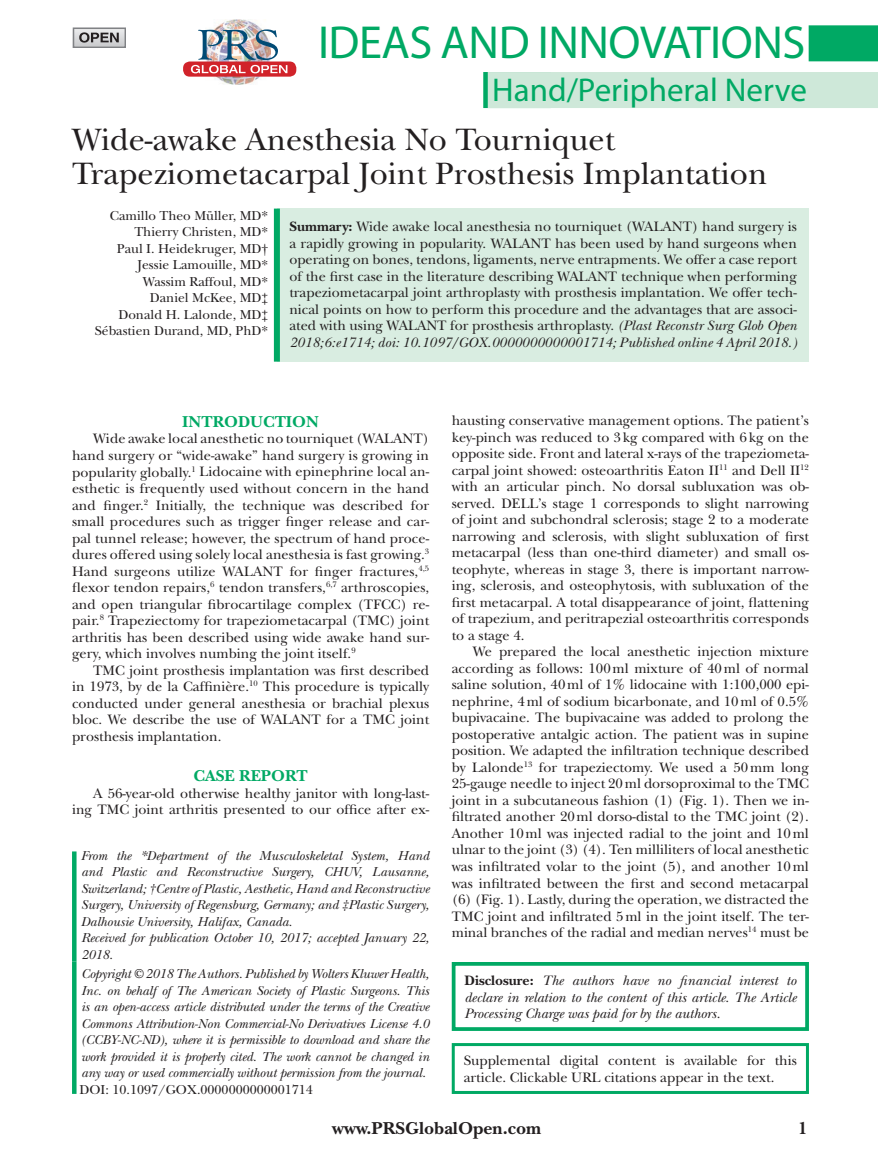
<style>
.page{position:relative;width:878px;height:1175px;background:#fff}
.page>*{position:absolute;margin:0;border:0;box-sizing:border-box;transform-origin:0 0}
.t1{font:46.5px "Myriad Pro";letter-spacing:-.01em;color:#00a964}
.t2{font:33px "Myriad Pro";color:#00a964}
.t3{font:32.25px/34.5px "New Baskerville";color:#231f20}
.t4{font:700 18px "New Baskerville";color:#231f20}
.t5{font:700 16.5px "New Baskerville";color:#00a964}
.t6{font:14.25px/16.5px "New Baskerville";color:#231f20;text-align:justify}
.t7{font:italic 14.25px/16.5px "New Baskerville";color:#231f20;text-align:justify}
.t8{font:italic 13.5px/16.5px "New Baskerville";color:#231f20}
.t9{font:13.5px/16.5px "New Baskerville";color:#231f20;text-align:right}
.s1{font-weight:700}
.s2{font-style:italic}
.s3{font-weight:700;font-style:normal}
</style>
<div class="page">
<div style="left:73px;top:28px;width:52px;height:20px;border:2px solid #808285"></div>
<svg style="left:79px;top:32px;width:40px;height:11px"></svg>
<img style="left:214px;top:20px;width:48px;height:64px">
<svg style="left:183px;top:61px;width:113px;height:16px"></svg>
<img style="left:191px;top:29px;width:96px;height:44px">
<hr style="left:72px;top:851px;width:4px;height:110px;background:#00a964">
<div style="left:277px;top:208px;width:531px;height:154px;background:#d9ede1"></div>
<div style="left:274px;top:208px;width:6px;height:154px;background:#00a964"></div>
<div style="left:452px;top:962px;width:356px;height:68px;border:4px solid #00a964"></div>
<svg style="left:483px;top:72px;width:5px;height:36px"></svg>
<div style="left:488px;top:72px;width:390px;height:36px;background:#cee8d9"></div>
<div style="left:452px;top:1043px;width:356px;height:51px;border:3px solid #00a964"></div>
<hr style="left:72px;top:961px;width:4px;height:132px;background:#00a964">
<div style="left:808px;top:25px;width:70px;height:36px;background:#00a964"></div>
<h1 class="t1" style="left:318px;top:14px;width:489px">IDEAS AND INNOVATIONS</h1>
<h2 class="t2" style="left:492px;top:69px;width:316px">HAND/PERIPHERAL NERVE</h2>
<h3 class="t3" style="left:72px;top:122px;width:696px">Wide-awake Anesthesia No Tourniquet<br>Trapeziometacarpal Joint Prosthesis Implantation</h3>
<p class="t9" style="left:95px;top:207px;width:175px">Camillo Theo Müller, MD*<br>Thierry Christen, MD*<br>Paul I. Heidekruger, MD†<br>Jessie Lamouille, MD*<br>Wassim Raffoul, MD*<br>Daniel McKee, MD‡<br>Donald H. Lalonde, MD‡<br>Sébastien Durand, MD, PhD*</p>
<p class="t6" style="left:289px;top:218px;width:509px"><span class="s1">Summary:</span> Wide awake local anesthesia no tourniquet (WALANT) hand surgery is a rapidly growing in popularity. WALANT has been used by hand surgeons when operating on bones, tendons, ligaments, nerve entrapments. We offer a case report of the first case in the literature describing WALANT technique when performing trapeziometacarpal joint arthroplasty with prosthesis implantation. We offer tech&shy;nical points on how to perform this procedure and the advantages that are associ&shy;ated with using WALANT for prosthesis arthroplasty. <span class="s2">(Plast Reconstr Surg Glob Open 2018;6:e1714; doi: 10.1097/GOX.0000000000001714; Published online 4 April 2018.)</span></p>
<p class="t5" style="left:182px;top:412px;width:138px">INTRODUCTION</p>
<p class="t6" style="left:72px;top:431px;width:359px;text-indent:21px">Wide awake local anesthetic no tourniquet (WALANT) hand surgery or “wide-awake” hand surgery is growing in popularity globally.<sup>1</sup> Lidocaine with epinephrine local an&shy;esthetic is frequently used without concern in the hand and finger.<sup>2</sup> Initially, the technique was described for small procedures such as trigger finger release and car&shy;pal tunnel release; however, the spectrum of hand proce&shy;dures offered using solely local anesthesia is fast growing.<sup>3<br></sup>Hand surgeons utilize WALANT for finger fractures,<sup>4,5 </sup>flexor tendon repairs,<sup>6</sup> tendon transfers,<sup>6,7</sup> arthroscopies, and open triangular fibrocartilage complex (TFCC) re&shy;pair.<sup>8</sup> Trapeziectomy for trapeziometacarpal (TMC) joint arthritis has been described using wide awake hand sur&shy;gery, which involves numbing the joint itself.<sup>9</sup></p>
<p class="t6" style="left:72px;top:662px;width:359px;text-indent:21px">TMC joint prosthesis implantation was first described in 1973, by de la Caffinière.<sup>10</sup> This procedure is typically conducted under general anesthesia or brachial plexus bloc. We describe the use of WALANT for a TMC joint prosthesis implantation.</p>
<p class="t5" style="left:194px;top:766px;width:115px">CASE REPORT</p>
<p class="t6" style="left:72px;top:785px;width:359px;text-align:right">A 56-year-old otherwise healthy janitor with long-last&shy;ing TMC joint arthritis presented to our office after ex-</p>
<p class="t8" style="left:81px;top:847px;width:350px">From the *Department of the Musculoskeletal System, Hand and Plastic and Reconstructive Surgery, CHUV, Lausanne, Switzerland; †Centre of Plastic, Aesthetic, Hand and Reconstructive Surgery, University of Regensburg, Germany; and ‡Plastic Surgery, Dalhousie University, Halifax, Canada.<br>Received for publication October 10, 2017; accepted January 22, 2018.</p>
<p class="t8" style="left:81px;top:965px;width:350px;text-align:justify">Copyright © 2018 The Authors. Published by Wolters Kluwer Health, Inc. on behalf of The American Society of Plastic Surgeons. This is an open-access article distributed under the terms of the Creative Commons Attribution-Non Commercial-No Derivatives License 4.0 (CCBY-NC-ND), where it is permissible to download and share the work provided it is properly cited. The work cannot be changed in any way or used commercially without permission from the journal.</p>
<p class="t9" style="left:80px;top:1081px;width:235px">DOI: 10.1097/GOX.0000000000001714</p>
<p class="t6" style="left:451px;top:412px;width:359px">hausting conservative management options. The patient’s key-pinch was reduced to 3kg compared with 6kg on the opposite side. Front and lateral x-rays of the trapeziometa&shy;carpal joint showed: osteoarthritis Eaton II<sup>11</sup> and Dell II<sup>12 </sup>with an articular pinch. No dorsal subluxation was ob&shy;served. DELL’s stage 1 corresponds to slight narrowing of joint and subchondral sclerosis; stage 2 to a moderate narrowing and sclerosis, with slight subluxation of first metacarpal (less than one-third diameter) and small os&shy;teophyte, whereas in stage 3, there is important narrow&shy;ing, sclerosis, and osteophytosis, with subluxation of the first metacarpal. A total disappearance of joint, flattening of trapezium, and peritrapezial osteoarthritis corresponds to a stage 4.</p>
<p class="t6" style="left:451px;top:643px;width:359px;text-indent:21px">We prepared the local anesthetic injection mixture according as follows: 100ml mixture of 40ml of normal saline solution, 40ml of 1% lidocaine with 1:100,000 epi&shy;nephrine, 4ml of sodium bicarbonate, and 10ml of 0.5% bupivacaine. The bupivacaine was added to prolong the postoperative antalgic action. The patient was in supine position. We adapted the infiltration technique described by Lalonde<sup>13</sup> for trapeziectomy. We used a 50mm long 25-gauge needle to inject 20ml dorsoproximal to the TMC joint in a subcutaneous fashion (1) (Fig. 1). Then we in&shy;filtrated another 20ml dorso-distal to the TMC joint (2).<br>Another 10ml was injected radial to the joint and 10ml ulnar to the joint (3) (4). Ten milliliters of local anesthetic was infiltrated volar to the joint (5), and another 10ml was infiltrated between the first and second metacarpal (6) (Fig. 1). Lastly, during the operation, we distracted the TMC joint and infiltrated 5ml in the joint itself. The ter&shy;minal branches of the radial and median nerves<sup>14</sup> must be</p>
<p class="t7" style="left:464px;top:972px;width:333px"><span class="s3">Disclosure:</span> The authors have no financial interest to declare in relation to the content of this article. The Article Processing Charge was paid for by the authors.</p>
<p class="t6" style="left:464px;top:1052px;width:334px">Supplemental digital content is available for this article. Clickable URL citations appear in the text.</p>
<p class="t4" style="left:332px;top:1118px;width:210px">www.PRSGlobalOpen.com</p>
<p class="t4" style="left:798px;top:1118px;width:11px">1</p>
</div>
